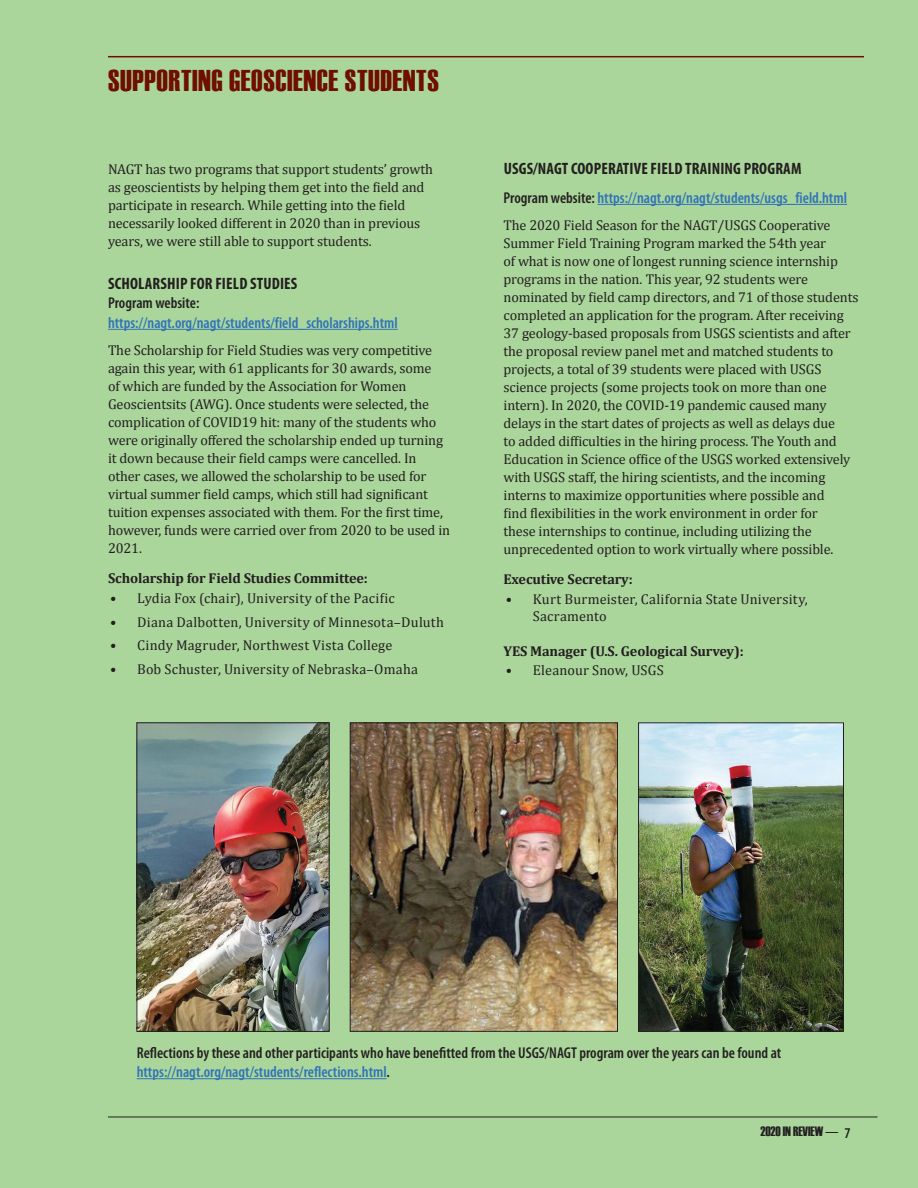
<style>
.page{position:relative;width:918px;height:1188px;background:#abd69b}
.page>*{position:absolute;margin:0;border:0;box-sizing:border-box;transform-origin:0 0}
.t1{font:30px "Haettenschweiler";letter-spacing:.02em;color:#6f0f00}
.t2{font:700 condensed 16.5px "Myriad Pro";letter-spacing:.01em;color:#231f20}
.t3{font:600 condensed 15.75px/19.5px "Myriad Pro";color:#231f20}
.t4{font:600 condensed 15.75px "Myriad Pro";color:#3073ba}
.t5{font:14.25px/18px "Cambria";letter-spacing:-.01em;color:#231f20}
.t6{font:700 14.25px "Cambria";letter-spacing:-.01em;color:#231f20}
.t7{font:14.25px "Cambria";letter-spacing:.015em;color:#231f20}
.t8{font:14.25px "Cambria";letter-spacing:.01em;color:#231f20}
.t9{font:14.25px/17.1px "Cambria";letter-spacing:.02em;color:#231f20}
.t10{font:13.5px "Haettenschweiler";letter-spacing:-.01em;color:#231f20}
.s1{color:#231f20}
.s2{color:#3073ba}
.s3{font-family:"Myriad Pro";font-weight:600;font-stretch:condensed}
.s4{font-family:"Myriad Pro";font-weight:600;font-stretch:condensed;font-size:15px}
</style>
<div class="page">
<hr style="left:108px;top:329px;width:290px;height:1px;background:#3073ba">
<hr style="left:108px;top:56px;width:756px;height:1px;background:#6f0f00">
<hr style="left:597px;top:204px;width:250px;height:1px;background:#3073ba">
<img style="left:139px;top:725px;width:188px;height:305px">
<div style="left:137px;top:723px;width:192px;height:309px;border:1px solid #231f20"></div>
<img style="left:352px;top:725px;width:264px;height:305px">
<div style="left:350px;top:723px;width:268px;height:309px;border:1px solid #231f20"></div>
<img style="left:640px;top:725px;width:202px;height:304px">
<div style="left:638px;top:723px;width:206px;height:308px;border:1px solid #231f20"></div>
<hr style="left:137px;top:1078px;width:250px;height:1px;background:#3073ba">
<hr style="left:108px;top:1117px;width:770px;height:1px;background:#231f20">
<h1 class="t1" style="left:108px;top:64px;width:332px">SUPPORTING GEOSCIENCE STUDENTS</h1>
<p class="t5" style="left:108px;top:160px;width:327px">NAGT has two programs that support students’ growth as geoscientists by helping them get into the field and participate in research. While getting into the field necessarily looked different in 2020 than in previous years, we were still able to support students.</p>
<p class="t2" style="left:108px;top:273px;width:191px">SCHOLARSHIP FOR FIELD STUDIES</p>
<p class="t3" style="left:108px;top:294px;width:93px">Program website:</p>
<p class="t4" style="left:108px;top:314px;width:291px">https://nagt.org/nagt/students/field_scholarships.html</p>
<p class="t5" style="left:108px;top:341px;width:344px">The Scholarship for Field Studies was very competitive again this year, with 61 applicants for 30 awards, some<br>of which are funded by the Association for Women Geoscientsits (AWG). Once students were selected, the complication of COVID19 hit: many of the students who were originally offered the scholarship ended up turning it down because their field camps were cancelled. In other cases, we allowed the scholarship to be used for virtual summer field camps, which still had significant tuition expenses associated with them. For the first time, however, funds were carried over from 2020 to be used in 2021.</p>
<p class="t6" style="left:108px;top:568px;width:261px">Scholarship for Field Studies Committee:</p>
<p class="t8" style="left:110px;top:590px;width:286px">• Lydia Fox (chair), University of the Pacific</p>
<p class="t7" style="left:110px;top:613px;width:335px">• Diana Dalbotten, University of Minnesota–Duluth</p>
<p class="t8" style="left:110px;top:637px;width:284px">• Cindy Magruder, Northwest Vista College</p>
<p class="t7" style="left:110px;top:661px;width:309px">• Bob Schuster, University of Nebraska–Omaha</p>
<p class="t2" style="left:504px;top:159px;width:299px">USGS/NAGT COOPERATIVE FIELD TRAINING PROGRAM</p>
<p class="t4" style="left:504px;top:189px;width:345px"><span class="s1">Program website:</span> https://nagt.org/nagt/students/usgs_field.html</p>
<p class="t5" style="left:504px;top:216px;width:356px">The 2020 Field Season for the NAGT/USGS Cooperative Summer Field Training Program marked the 54th year<br>of what is now one of longest running science internship programs in the nation. This year, 92 students were nominated by field camp directors, and 71 of those students completed an application for the program. After receiving 37 geology-based proposals from USGS scientists and after the proposal review panel met and matched students to projects, a total of 39 students were placed with USGS science projects (some projects took on more than one intern). In 2020, the COVID-19 pandemic caused many delays in the start dates of projects as well as delays due<br>to added difficulties in the hiring process. The Youth and Education in Science office of the USGS worked extensively with USGS staff, the hiring scientists, and the incoming interns to maximize opportunities where possible and<br>find flexibilities in the work environment in order for<br>these internships to continue, including utilizing the unprecedented option to work virtually where possible.</p>
<p class="t6" style="left:504px;top:569px;width:131px">Executive Secretary:</p>
<p class="t9" style="left:533px;top:591px;width:276px;text-indent:-27px">• Kurt Burmeister, California State University,<br>Sacramento</p>
<p class="t6" style="left:504px;top:641px;width:242px">YES Manager (U.S. Geological Survey):</p>
<p class="t5" style="left:506px;top:662px;width:159px">• Eleanour Snow, USGS</p>
<p class="t3" style="left:137px;top:1043px;width:646px">Reflections by these and other participants who have benefitted from the USGS/NAGT program over the years can be found at <span class="s2">https://nagt.org/nagt/students/reflections.html</span>.</p>
<p class="t10" style="left:761px;top:1124px;width:91px">2020 IN REVIEW <span class="s3">—</span> <span class="s4">7</span></p>
</div>
